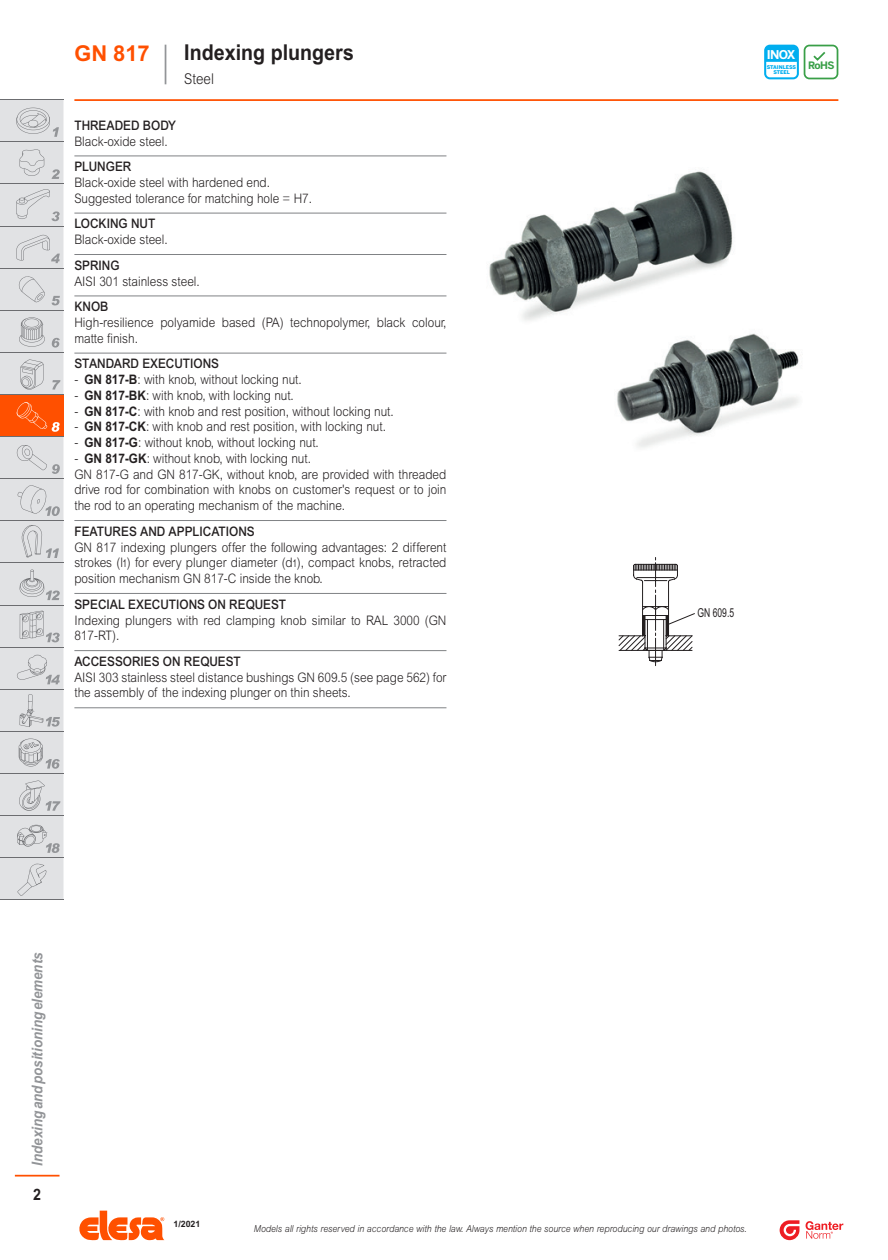
<style>
.page{position:relative;width:888px;height:1260px;background:#fff}
.page>*{position:absolute;margin:0;border:0;box-sizing:border-box;transform-origin:0 0}
.subtitle_1L{font:700 21.88px "Arial MT Std";color:#231f20;scale:.9 1}
.series{font:700 21.88px "Arial MT Std";color:#ff5000}
.t1{font:700 15.75px "Arial MT Std";color:#231f20;scale:.9 1}
.t2{font:italic 700 14.88px "Arial MT Std";color:#939598;scale:.9 1}
.subtitle_2L{font:300 14.88px "Arial MT Std";color:#231f20;scale:.9 1}
.description{font:300 13.12px/15.8px "Arial MT Std";color:#231f20;scale:.9 1}
.titlefirst{font:500 13.12px "Arial MT Std";color:#231f20;scale:.9 1}
.descriptionlast{font:300 13.12px/15.8px "Arial MT Std";color:#231f20;scale:.9 1}
.box_ancorato_immagin{font:12.25px "Arial Narrow";color:#231f20;scale:.85 1}
.t3{font:700 12.08px "Benton Sans";color:#fff}
.t4{font:700 10.15px "Benton Sans";color:#399f47}
.t5{font:italic 300 9.62px "Arial MT Std";color:#231f20;scale:.9 1}
.t6{font:700 8.75px "Arial MT Std";color:#231f20}
.t7{font:900 5.08px/4.9px "Benton Sans";letter-spacing:-.005em;color:#00aeef;text-align:center}
.s1{font-weight:700}
.s2{font-weight:400;font-size:10.67px}
</style>
<div class="page">
<svg style="left:79px;top:1211px;width:85px;height:29px"></svg>
<svg style="left:780px;top:1220px;width:19px;height:20px"></svg>
<svg style="left:806px;top:1221px;width:37px;height:18px"></svg>
<hr style="left:74px;top:99px;width:764px;height:2px;background:#ff5000">
<hr style="left:0;top:99px;width:63px;height:1px;background:#6c6d70">
<hr style="left:0;top:900px;width:63px;height:1px;background:#6c6d70">
<svg style="left:0;top:100px;width:63px;height:800px;background:#dad2d0"></svg>
<hr style="left:15px;top:1175px;width:45px;height:2px;background:#ff5000">
<hr style="left:165px;top:45px;width:1px;height:39px;background:#939598">
<svg style="left:764px;top:45px;width:74px;height:34px"></svg>
<hr style="left:74px;top:155px;width:372px;height:1px;background:#808285">
<hr style="left:74px;top:213px;width:372px;height:1px;background:#808285">
<hr style="left:74px;top:254px;width:372px;height:1px;background:#808285">
<hr style="left:74px;top:295px;width:372px;height:1px;background:#808285">
<hr style="left:74px;top:353px;width:372px;height:1px;background:#808285">
<hr style="left:74px;top:520px;width:372px;height:1px;background:#808285">
<hr style="left:74px;top:593px;width:372px;height:1px;background:#808285">
<hr style="left:74px;top:650px;width:372px;height:1px;background:#808285">
<hr style="left:74px;top:707px;width:372px;height:1px;background:#808285">
<img style="left:489px;top:171px;width:310px;height:277px">
<svg style="left:618px;top:557px;width:77px;height:109px"></svg>
<p class="series" style="left:74px;top:40px;width:77px">GN 817</p>
<p class="subtitle_1L" style="left:184px;top:40px;width:190px">Indexing plungers</p>
<p class="subtitle_2L" style="left:184px;top:71px;width:35px">Steel</p>
<p class="titlefirst" style="left:74px;top:118px;width:114px">THREADED BODY</p>
<p class="description" style="left:74px;top:133px;width:105px">Black-oxide steel.</p>
<p class="titlefirst" style="left:74px;top:159px;width:65px">PLUNGER</p>
<p class="description" style="left:74px;top:174px;width:219px">Black-oxide steel with hardened end.</p>
<p class="description" style="left:74px;top:190px;width:266px">Suggested tolerance for matching hole = H7.</p>
<p class="titlefirst" style="left:74px;top:216px;width:91px">LOCKING NUT</p>
<p class="description" style="left:74px;top:232px;width:105px">Black-oxide steel.</p>
<p class="titlefirst" style="left:74px;top:258px;width:52px">SPRING</p>
<p class="description" style="left:74px;top:273px;width:141px">AISI 301 stainless steel.</p>
<p class="titlefirst" style="left:74px;top:299px;width:39px">KNOB</p>
<p class="description" style="left:74px;top:314px;width:415px">High-resilience polyamide based (PA) technopolymer, black colour, matte finish.</p>
<p class="titlefirst" style="left:74px;top:356px;width:162px">STANDARD EXECUTIONS</p>
<p class="description" style="left:74px;top:372px;width:254px">- <span class="s1">GN 817-B</span>: with knob, without locking nut.</p>
<p class="description" style="left:74px;top:387px;width:245px">- <span class="s1">GN 817-BK</span>: with knob, with locking nut.</p>
<p class="description" style="left:74px;top:403px;width:356px">- <span class="s1">GN 817-C</span>: with knob and rest position, without locking nut.</p>
<p class="description" style="left:74px;top:419px;width:348px">- <span class="s1">GN 817-CK</span>: with knob and rest position, with locking nut.</p>
<p class="description" style="left:74px;top:435px;width:273px">- <span class="s1">GN 817-G</span>: without knob, without locking nut.</p>
<p class="description" style="left:74px;top:450px;width:264px">- <span class="s1">GN 817-GK</span>: without knob, with locking nut.</p>
<p class="description" style="left:74px;top:466px;width:415px;text-align:justify">GN 817-G and GN 817-GK, without knob, are provided with threaded drive rod for combination with knobs on customer's request or to join the rod to an operating mechanism of the machine.</p>
<p class="titlefirst" style="left:74px;top:524px;width:202px">FEATURES AND APPLICATIONS</p>
<p class="description" style="left:74px;top:539px;width:415px;text-align:justify">GN 817 indexing plungers offer the following advantages: 2 different strokes (l<span class="s2">1</span>) for every plunger diameter (d<span class="s2">1</span>), compact knobs, retracted position mechanism GN 817-C inside the knob.</p>
<p class="titlefirst" style="left:74px;top:596px;width:237px">SPECIAL EXECUTIONS ON REQUEST</p>
<p class="description" style="left:74px;top:612px;width:415px">Indexing plungers with red clamping knob similar to RAL 3000 (GN<br>817-RT).</p>
<p class="titlefirst" style="left:74px;top:654px;width:187px">ACCESSORIES ON REQUEST</p>
<p class="descriptionlast" style="left:74px;top:669px;width:415px">AISI 303 stainless steel distance bushings GN 609.5 (see page 562) for the assembly of the indexing plunger on thin sheets.</p>
<p class="t3" style="left:767px;top:48px;width:30px">INOX</p>
<p class="t7" style="left:767px;top:65px;width:31px">STAINLESS<br>STEEL</p>
<p class="t4" style="left:808px;top:59px;width:28px">RoHS</p>
<p class="box_ancorato_immagin" style="left:697px;top:604px;width:45px">GN 609.5</p>
<p class="t2" style="left:29px;top:1166px;width:239px;rotate:-90deg">Indexing and positioning elements</p>
<p class="t1" style="left:33px;top:1186px;width:10px">2</p>
<p class="t6" style="left:174px;top:1218px;width:28px">1/2021</p>
<p class="t5" style="left:254px;top:1224px;width:549px">Models all rights reserved in accordance with the law. Always mention the source when reproducing our drawings and photos.</p>
</div>
